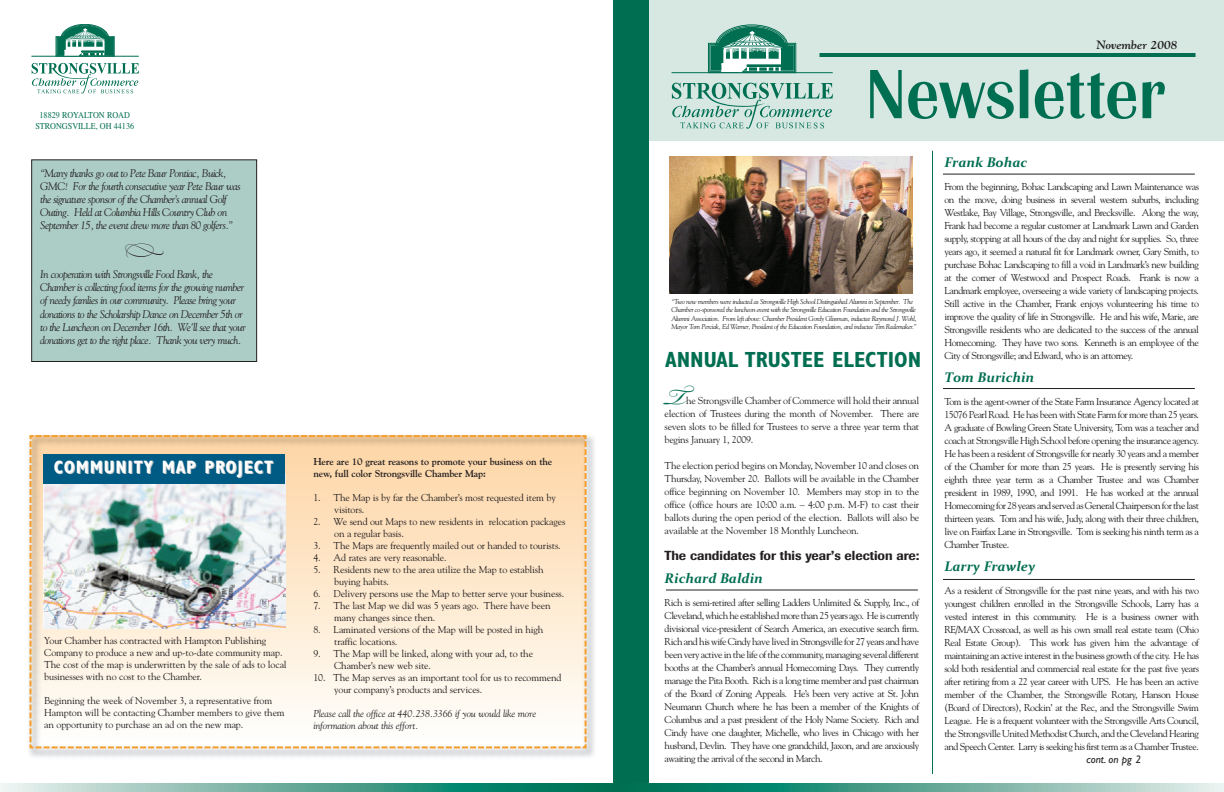
<style>
.page{position:relative;width:1224px;height:792px;background:#fff}
.page>*{position:absolute;margin:0;border:0;box-sizing:border-box;transform-origin:0 0}
.t1{font:72.2px "Britannic Medium DTC";color:#006e51}
.t2{font:35px "Bickham Script MM.400.wt";color:#006e51}
.t3{font:700 condensed 22px "Gill Sans";color:#006e51}
.t4{font:700 condensed 18px "Gill Sans";letter-spacing:.05em;color:#fff}
.t5{font:italic 700 14px "Constantia";color:#006e51}
.t6{font:500 13px "Imago";color:#231f20}
.t7{font:italic 700 12px "Goudy";color:#231f20}
.t8{font:italic 11px/13.2px "Goudy";letter-spacing:-.05em;color:#231f20}
.t9{font:italic 11px "Gill Sans";color:#231f20}
.t10{font:10px/13px "Goudy";letter-spacing:-.015em;color:#231f20}
.t11{font:700 10px/12px "Goudy";letter-spacing:-.015em;color:#231f20}
.t12{font:italic 10px/12px "Goudy";letter-spacing:-.015em;color:#231f20}
.t13{font:9px/11px "Times";color:#006e51;text-align:center;scale:.9 1}
.t14{font:italic 7px/8.4px "Goudy";letter-spacing:-.05em;color:#231f20}
</style>
<div class="page">
<div style="left:648px;top:0;width:576px;height:141px;background:#d7e8e3"></div>
<svg style="left:32px;top:63px;width:107px;height:31px"></svg>
<hr style="left:31px;top:56px;width:108px;height:1px;background:#006e51">
<svg style="left:56px;top:24px;width:59px;height:33px"></svg>
<div style="left:613px;top:0;width:36px;height:792px;background:#006e51"></div>
<svg style="left:672px;top:83px;width:161px;height:46px"></svg>
<hr style="left:672px;top:72px;width:161px;height:1px;background:#006e51">
<svg style="left:708px;top:25px;width:89px;height:48px"></svg>
<hr style="left:820px;top:53px;width:376px;height:4px;background:#006e51">
<hr style="left:932px;top:151px;width:1px;height:623px;background:#006e51">
<svg style="left:0;top:783px;width:1224px;height:9px;background:#5fa897"></svg>
<hr style="left:666px;top:590px;width:252px;height:1px;background:#231f20">
<hr style="left:943px;top:174px;width:252px;height:1px;background:#231f20">
<hr style="left:943px;top:388px;width:252px;height:1px;background:#231f20">
<hr style="left:943px;top:579px;width:252px;height:1px;background:#231f20">
<svg style="left:29px;top:434px;width:559px;height:315px"></svg>
<div style="left:43px;top:454px;width:241px;height:29px;background:#005b84"></div>
<img style="left:669px;top:156px;width:244px;height:138px">
<div style="left:32px;top:160px;width:225px;height:202px;background:#accdc5"></div>
<div style="left:31px;top:159px;width:226px;height:203px;border:1px solid #231f20"></div>
<p class="t13" style="left:35px;top:111px;width:111px">18829 ROYALTON ROAD<br>STRONGSVILLE, OH 44136</p>
<p class="t8" style="left:40px;top:166px;width:202px">“Many thanks go out to Pete Baur Pontiac, Buick, GMC! For the fourth consecutive year Pete Baur was the signature sponsor of the Chamber’s annual Golf Outing. Held at Columbia Hills Country Club on September 15, the event drew more than 80 golfers.”</p>
<p class="t8" style="left:40px;top:268px;width:207px">In cooperation with Strongsville Food Bank, the Chamber is collecting food items for the growing number of needy famlies in our community. Please bring your donations to the Scholarship Dance on December 5th or to the Luncheon on December 16th. We'll see that your donations get to the right place. Thank you very much.</p>
<h3 class="t4" style="left:54px;top:460px;width:221px">COMMUNITY MAP PROJECT</h3>
<p class="t10" style="left:44px;top:634px;width:244px;line-height:12px">Your Chamber has contracted with Hampton Publishing Company to produce a new and up-to-date community map.<br>The cost of the map is underwritten by the sale of ads to local businesses with no cost to the Chamber.</p>
<p class="t10" style="left:44px;top:694px;width:242px;line-height:12px">Beginning the week of November 3, a representative from<br>Hampton will be contacting Chamber members to give them an opportunity to purchase an ad on the new map.</p>
<p class="t11" style="left:313px;top:456px;width:240px">Here are 10 great reasons to promote your business on the new, full color Strongsville Chamber Map:</p>
<p class="t10" style="left:334px;top:492px;width:223px;line-height:12px;text-indent:-21px">1. The Map is by far the Chamber’s most requested item by visitors.</p>
<p class="t10" style="left:334px;top:516px;width:233px;line-height:12px;text-indent:-21px">2. We send out Maps to new residents in relocation packages on a regular basis.</p>
<p class="t10" style="left:313px;top:539px;width:249px">3. The Maps are frequently mailed out or handed to tourists.</p>
<p class="t10" style="left:313px;top:551px;width:135px">4. Ad rates are very reasonable.</p>
<p class="t10" style="left:334px;top:564px;width:211px;line-height:12px;text-indent:-21px">5. Residents new to the area utilize the Map to establish buying habits.</p>
<p class="t10" style="left:313px;top:587px;width:252px">6. Delivery persons use the Map to better serve your business.</p>
<p class="t10" style="left:334px;top:600px;width:218px;line-height:12px;text-indent:-21px">7. The last Map we did was 5 years ago. There have been many changes since then.</p>
<p class="t10" style="left:334px;top:624px;width:211px;line-height:12px;text-indent:-21px">8. Laminated versions of the Map will be posted in high traffic locations.</p>
<p class="t10" style="left:334px;top:648px;width:200px;line-height:12px;text-indent:-21px">9. The Map will be linked, along with your ad, to the<br>Chamber’s new web site.</p>
<p class="t10" style="left:334px;top:672px;width:229px;line-height:12px;text-indent:-21px">10. The Map serves as an important tool for us to recommend your company’s products and services.</p>
<p class="t12" style="left:313px;top:708px;width:224px">Please call the office at 440.238.3366 if you would like more information about this effort.</p>
<p class="t7" style="left:1097px;top:38px;width:82px">November 2008</p>
<h1 class="t1" style="left:866px;top:51px;width:301px">Newsletter</h1>
<p class="t14" style="left:671px;top:297px;width:247px">“Two new members were inducted as Strongsville High School Distinguished Alumni in September. The Chamber co-sponsored the luncheon event with the Strongsville Education Foundation and the Strongsville Alumni Association. From left above: Chamber President Gordy Glissman, inductee Raymond J. Wohl, Mayor Tom Perciak, Ed Warner, President of the Education Foundation, and inductee Tim Rademaker.”</p>
<h3 class="t3" style="left:665px;top:351px;width:258px">ANNUAL TRUSTEE ELECTION</h3>
<h2 class="t2" style="left:665px;top:372px;width:23px">T</h2>
<p class="t10" style="left:665px;top:394px;width:256px;text-align:justify;text-indent:22px">he Strongsville Chamber of Commerce will hold their annual election of Trustees during the month of November. There are seven slots to be filled for Trustees to serve a three year term that begins January 1, 2009.</p>
<p class="t10" style="left:665px;top:459px;width:256px;text-align:justify">The election period begins on Monday, November 10 and closes on Thursday, November 20. Ballots will be available in the Chamber office beginning on November 10. Members may stop in to the office (office hours are 10:00 a.m. – 4:00 p.m. M-F) to cast their ballots during the open period of the election. Ballots will also be available at the November 18 Monthly Luncheon.</p>
<h3 class="t6" style="left:665px;top:551px;width:256px">The candidates for this year’s election are:</h3>
<h3 class="t5" style="left:665px;top:570px;width:100px">Richard Baldin</h3>
<p class="t10" style="left:665px;top:596px;width:256px;text-align:justify">Rich is semi-retired after selling Ladders Unlimited &amp; Supply, Inc., of Cleveland, which he established more than 25 years ago. He is currently divisional vice-president of Search America, an executive search firm.<br>Rich and his wife Cindy have lived in Strongsville for 27 years and have been very active in the life of the community, managing several different booths at the Chamber’s annual Homecoming Days. They currently manage the Pita Booth. Rich is a long time member and past chairman of the Board of Zoning Appeals. He’s been very active at St. John Neumann Church where he has been a member of the Knights of Columbus and a past president of the Holy Name Society. Rich and Cindy have one daughter, Michelle, who lives in Chicago with her husband, Devlin. They have one grandchild, Jaxon, and are anxiously awaiting the arrival of the second in March.</p>
<h3 class="t5" style="left:944px;top:154px;width:84px">Frank Bohac</h3>
<p class="t10" style="left:944px;top:180px;width:256px;text-align:justify">From the beginning, Bohac Landscaping and Lawn Maintenance was on the move, doing business in several western suburbs, including Westlake, Bay Village, Strongsville, and Brecksville. Along the way, Frank had become a regular customer at Landmark Lawn and Garden supply, stopping at all hours of the day and night for supplies. So, three years ago, it seemed a natural fit for Landmark owner, Gary Smith, to purchase Bohac Landscaping to fill a void in Landmark’s new building at the corner of Westwood and Prospect Roads. Frank is now a Landmark employee, overseeing a wide variety of landscaping projects.<br>Still active in the Chamber, Frank enjoys volunteering his time to improve the quality of life in Strongsville. He and his wife, Marie, are Strongsville residents who are dedicated to the success of the annual Homecoming. They have two sons. Kenneth is an employee of the City of Strongsville; and Edward, who is an attorney.</p>
<h3 class="t5" style="left:944px;top:369px;width:91px">Tom Burichin</h3>
<p class="t10" style="left:944px;top:395px;width:256px;text-align:justify">Tom is the agent-owner of the State Farm Insurance Agency located at 15076 Pearl Road. He has been with State Farm for more than 25 years.<br>A graduate of Bowling Green State University, Tom was a teacher and coach at Strongsville High School before opening the insurance agency.<br>He has been a resident of Strongsville for nearly 30 years and a member of the Chamber for more than 25 years. He is presently serving his eighth three year term as a Chamber Trustee and was Chamber president in 1989, 1990, and 1991. He has worked at the annual Homecoming for 28 years and served as General Chairperson for the last thirteen years. Tom and his wife, Judy, along with their three children, live on Fairfax Lane in Strongsville. Tom is seeking his ninth term as a Chamber Trustee.</p>
<h3 class="t5" style="left:944px;top:558px;width:92px">Larry Frawley</h3>
<p class="t10" style="left:944px;top:584px;width:256px;text-align:justify">As a resident of Strongsville for the past nine years, and with his two youngest children enrolled in the Strongsville Schools, Larry has a vested interest in this community. He is a business owner with RE/MAX Crossroad, as well as his own small real estate team (Ohio Real Estate Group). This work has given him the advantage of maintaining an active interest in the business growth of the city. He has sold both residential and commercial real estate for the past five years after retiring from a 22 year career with UPS. He has been an active member of the Chamber, the Strongsville Rotary, Hanson House (Board of Directors), Rockin’ at the Rec, and the Strongsville Swim League. He is a frequent volunteer with the Strongsville Arts Council, the Strongsville United Methodist Church, and the Cleveland Hearing and Speech Center. Larry is seeking his first term as a Chamber Trustee.</p>
<p class="t9" style="left:1087px;top:756px;width:56px">cont. on pg 2</p>
</div>
